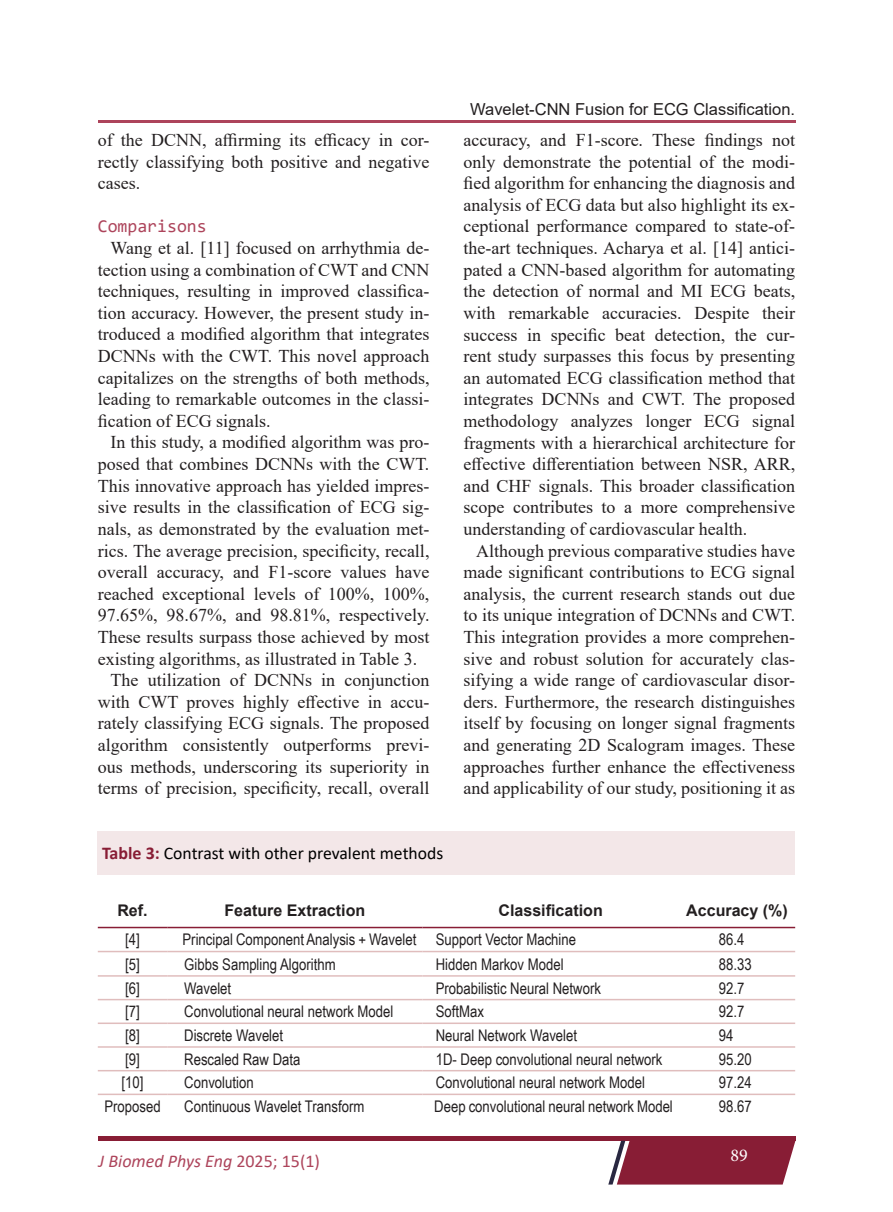
<style>
.page{position:relative;width:893px;height:1212px;background:#fff}
.page>*{position:absolute;margin:0;border:0;box-sizing:border-box;transform-origin:0 0}
.Body{font:18px/21.6px "Times New Roman";color:#231f20;text-align:justify}
.t1{font:italic 18px "Calibri";color:#ad445b}
.Body-2{font:18px "Consolas";color:#ad445b}
.t2{font:18px "Minion Pro";color:#fff}
.Figure{font:17.7px "Calibri";color:#000}
.Running_Title{font:16.5px "Arial";color:#231f20}
.t3{font:16.05px "Arial Narrow";color:#231f20}
.t4{font:700 16.05px "Arial";color:#231f20}
.s1{font-weight:700;font-size:18px;color:#881d35}
.s2{font-style:normal}
</style>
<div class="page">
<div style="left:98px;top:1136px;width:697px;height:5px;background:#881d35"></div>
<svg style="left:608px;top:1141px;width:187px;height:43px;background:#903147"></svg>
<hr style="left:98px;top:120px;width:698px;height:2px;background:#ad445b">
<hr style="left:98px;top:951px;width:69px;height:1px;background:#e0bdbd">
<hr style="left:167px;top:951px;width:255px;height:1px;background:#e0bdbd">
<hr style="left:422px;top:951px;width:257px;height:1px;background:#e0bdbd">
<hr style="left:679px;top:951px;width:116px;height:1px;background:#e0bdbd">
<hr style="left:98px;top:975px;width:69px;height:2px;background:#e0bdbd">
<hr style="left:167px;top:975px;width:255px;height:2px;background:#e0bdbd">
<hr style="left:422px;top:975px;width:257px;height:2px;background:#e0bdbd">
<hr style="left:679px;top:975px;width:116px;height:2px;background:#e0bdbd">
<hr style="left:98px;top:999px;width:69px;height:1px;background:#e0bdbd">
<hr style="left:167px;top:999px;width:255px;height:1px;background:#e0bdbd">
<hr style="left:422px;top:999px;width:257px;height:1px;background:#e0bdbd">
<hr style="left:679px;top:999px;width:116px;height:1px;background:#e0bdbd">
<hr style="left:98px;top:1022px;width:69px;height:2px;background:#e0bdbd">
<hr style="left:167px;top:1022px;width:255px;height:2px;background:#e0bdbd">
<hr style="left:422px;top:1022px;width:257px;height:2px;background:#e0bdbd">
<hr style="left:679px;top:1022px;width:116px;height:2px;background:#e0bdbd">
<hr style="left:98px;top:1046px;width:69px;height:2px;background:#e0bdbd">
<hr style="left:167px;top:1046px;width:255px;height:2px;background:#e0bdbd">
<hr style="left:422px;top:1046px;width:257px;height:2px;background:#e0bdbd">
<hr style="left:679px;top:1046px;width:116px;height:2px;background:#e0bdbd">
<hr style="left:98px;top:1070px;width:69px;height:1px;background:#e0bdbd">
<hr style="left:167px;top:1070px;width:255px;height:1px;background:#e0bdbd">
<hr style="left:422px;top:1070px;width:257px;height:1px;background:#e0bdbd">
<hr style="left:679px;top:1070px;width:116px;height:1px;background:#e0bdbd">
<hr style="left:98px;top:1093px;width:69px;height:2px;background:#e0bdbd">
<hr style="left:167px;top:1093px;width:255px;height:2px;background:#e0bdbd">
<hr style="left:422px;top:1093px;width:257px;height:2px;background:#e0bdbd">
<hr style="left:679px;top:1093px;width:116px;height:2px;background:#e0bdbd">
<hr style="left:98px;top:927px;width:69px;height:1px;background:#881d35">
<hr style="left:167px;top:927px;width:255px;height:1px;background:#881d35">
<hr style="left:422px;top:927px;width:257px;height:1px;background:#881d35">
<hr style="left:679px;top:927px;width:116px;height:1px;background:#881d35">
<div style="left:98px;top:831px;width:697px;height:43px;background:#f3e7e8"></div>
<p class="Body" style="left:98px;top:129px;width:333px">of the DCNN, affirming its efficacy in cor&shy;rectly classifying both positive and negative cases.</p>
<p class="Body-2" style="left:98px;top:214px;width:110px">Comparisons</p>
<p class="Body" style="left:98px;top:237px;width:333px;text-indent:13px">Wang et al. [11] focused on arrhythmia de&shy;tection using a combination of CWT and CNN techniques, resulting in improved classifica&shy;tion accuracy. However, the present study in&shy;troduced a modified algorithm that integrates DCNNs with the CWT. This novel approach capitalizes on the strengths of both methods, leading to remarkable outcomes in the classi&shy;fication of ECG signals.</p>
<p class="Body" style="left:98px;top:431px;width:333px;text-indent:13px">In this study, a modified algorithm was pro&shy;posed that combines DCNNs with the CWT.<br>This innovative approach has yielded impres&shy;sive results in the classification of ECG sig&shy;nals, as demonstrated by the evaluation met&shy;rics. The average precision, specificity, recall, overall accuracy, and F1-score values have reached exceptional levels of 100%, 100%, 97.65%, 98.67%, and 98.81%, respectively.<br>These results surpass those achieved by most existing algorithms, as illustrated in Table 3.</p>
<p class="Body" style="left:98px;top:669px;width:333px;text-indent:13px">The utilization of DCNNs in conjunction with CWT proves highly effective in accu&shy;rately classifying ECG signals. The proposed algorithm consistently outperforms previ&shy;ous methods, underscoring its superiority in terms of precision, specificity, recall, overall</p>
<p class="Figure" style="left:102px;top:841px;width:343px"><span class="s1">Table 3:</span> Contrast with other prevalent methods</p>
<p class="Running_Title" style="left:470px;top:98px;width:326px">Wavelet-CNN Fusion for ECG Classification.</p>
<p class="Body" style="left:463px;top:129px;width:333px">accuracy, and F1-score. These findings not only demonstrate the potential of the modi&shy;fied algorithm for enhancing the diagnosis and analysis of ECG data but also highlight its ex&shy;ceptional performance compared to state-of&shy;the-art techniques. Acharya et al. [14] antici&shy;pated a CNN-based algorithm for automating the detection of normal and MI ECG beats, with remarkable accuracies. Despite their success in specific beat detection, the cur&shy;rent study surpasses this focus by presenting an automated ECG classification method that integrates DCNNs and CWT. The proposed methodology analyzes longer ECG signal fragments with a hierarchical architecture for effective differentiation between NSR, ARR, and CHF signals. This broader classification scope contributes to a more comprehensive understanding of cardiovascular health.</p>
<p class="Body" style="left:463px;top:539px;width:333px;text-indent:13px">Although previous comparative studies have made significant contributions to ECG signal analysis, the current research stands out due to its unique integration of DCNNs and CWT.<br>This integration provides a more comprehen&shy;sive and robust solution for accurately clas&shy;sifying a wide range of cardiovascular disor&shy;ders. Furthermore, the research distinguishes itself by focusing on longer signal fragments and generating 2D Scalogram images. These approaches further enhance the effectiveness and applicability of our study, positioning it as</p>
<p class="t4" style="left:117px;top:899px;width:32px">Ref.</p>
<p class="t4" style="left:224px;top:899px;width:142px">Feature Extraction</p>
<p class="t4" style="left:498px;top:899px;width:106px">Classification</p>
<p class="t4" style="left:686px;top:899px;width:103px">Accuracy (%)</p>
<p class="t3" style="left:125px;top:928px;width:16px">[4]</p>
<p class="t3" style="left:182px;top:928px;width:235px">Principal Component Analysis + Wavelet</p>
<p class="t3" style="left:436px;top:928px;width:142px">Support Vector Machine</p>
<p class="t3" style="left:719px;top:928px;width:27px">86.4</p>
<p class="t3" style="left:125px;top:952px;width:16px">[5]</p>
<p class="t3" style="left:184px;top:952px;width:153px">Gibbs Sampling Algorithm</p>
<p class="t3" style="left:436px;top:952px;width:129px">Hidden Markov Model</p>
<p class="t3" style="left:719px;top:952px;width:34px">88.33</p>
<p class="t3" style="left:125px;top:976px;width:16px">[6]</p>
<p class="t3" style="left:184px;top:976px;width:49px">Wavelet</p>
<p class="t3" style="left:436px;top:976px;width:167px">Probabilistic Neural Network</p>
<p class="t3" style="left:719px;top:976px;width:27px">92.7</p>
<p class="t3" style="left:125px;top:1000px;width:16px">[7]</p>
<p class="t3" style="left:184px;top:1000px;width:211px">Convolutional neural network Model</p>
<p class="t3" style="left:436px;top:1000px;width:50px">SoftMax</p>
<p class="t3" style="left:719px;top:1000px;width:27px">92.7</p>
<p class="t3" style="left:125px;top:1023px;width:16px">[8]</p>
<p class="t3" style="left:184px;top:1023px;width:100px">Discrete Wavelet</p>
<p class="t3" style="left:436px;top:1023px;width:143px">Neural Network Wavelet</p>
<p class="t3" style="left:719px;top:1023px;width:16px">94</p>
<p class="t3" style="left:125px;top:1047px;width:16px">[9]</p>
<p class="t3" style="left:184px;top:1047px;width:118px">Rescaled Raw Data</p>
<p class="t3" style="left:436px;top:1047px;width:228px">1D- Deep convolutional neural network</p>
<p class="t3" style="left:719px;top:1047px;width:34px">95.20</p>
<p class="t3" style="left:122px;top:1071px;width:23px">[10]</p>
<p class="t3" style="left:184px;top:1071px;width:71px">Convolution</p>
<p class="t3" style="left:436px;top:1071px;width:211px">Convolutional neural network Model</p>
<p class="t3" style="left:719px;top:1071px;width:34px">97.24</p>
<p class="t3" style="left:104px;top:1094px;width:58px">Proposed</p>
<p class="t3" style="left:184px;top:1094px;width:182px">Continuous Wavelet Transform</p>
<p class="t3" style="left:434px;top:1094px;width:240px">Deep convolutional neural network Model</p>
<p class="t3" style="left:719px;top:1094px;width:34px">98.67</p>
<p class="t1" style="left:99px;top:1148px;width:223px">J Biomed Phys Eng <span class="s2">2025; 15(1)</span></p>
<p class="t2" style="left:730px;top:1143px;width:19px">89</p>
</div>
